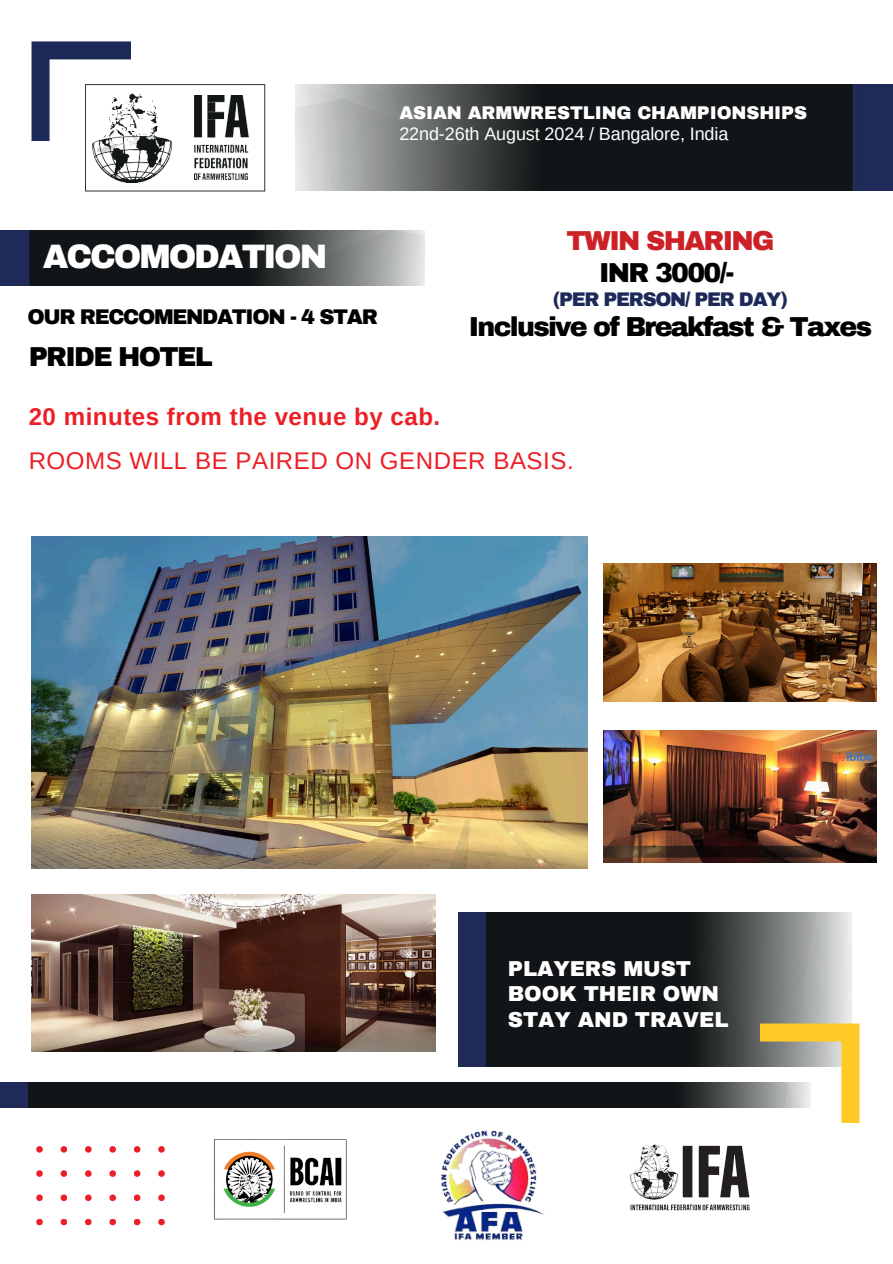
<style>
.page{position:relative;width:893px;height:1264px;background:#fff}
.page>*{position:absolute;margin:0;border:0;box-sizing:border-box;transform-origin:0 0}
.t1{font:900 33.15px "Archivo";letter-spacing:-.065em;color:#fff}
.t2{font:900 26.85px "Archivo";letter-spacing:-.065em;color:#000}
.t3{font:900 26.85px/31.5px "Archivo";letter-spacing:-.065em;color:#cd2128;text-align:center}
.t4{font:24.15px/43.8px "Arimo";letter-spacing:.02em;color:#ec1f26}
.t5{font:900 21.15px/25.3px "Archivo";letter-spacing:-.005em;color:#fff}
.t6{font:900 20.85px "Archivo";letter-spacing:-.065em;color:#000}
.t7{font:900 19.35px "Archivo";letter-spacing:-.065em;color:#1d2a59}
.t8{font:18px "Arimo";letter-spacing:-.005em;color:#fff}
.t9{font:900 18px "Archivo";letter-spacing:-.005em;color:#fff}
.s1{color:#000}
.s2{font-weight:700}
</style>
<div class="page">
<img style="left:0;top:1082px;width:759px;height:25px">
<img style="left:295px;top:85px;width:597px;height:105px">
<img style="left:458px;top:912px;width:392px;height:154px">
<svg style="left:759px;top:1023px;width:100px;height:100px"></svg>
<svg style="left:36px;top:1219px;width:7px;height:6px"></svg>
<svg style="left:36px;top:1194px;width:7px;height:7px"></svg>
<svg style="left:36px;top:1170px;width:7px;height:6px"></svg>
<svg style="left:36px;top:1146px;width:7px;height:6px"></svg>
<svg style="left:61px;top:1219px;width:6px;height:6px"></svg>
<svg style="left:61px;top:1194px;width:6px;height:7px"></svg>
<svg style="left:61px;top:1170px;width:6px;height:6px"></svg>
<svg style="left:61px;top:1146px;width:6px;height:6px"></svg>
<svg style="left:85px;top:1219px;width:7px;height:6px"></svg>
<svg style="left:85px;top:1194px;width:7px;height:7px"></svg>
<svg style="left:85px;top:1170px;width:7px;height:6px"></svg>
<svg style="left:85px;top:1146px;width:7px;height:6px"></svg>
<svg style="left:109px;top:1219px;width:7px;height:6px"></svg>
<svg style="left:109px;top:1194px;width:7px;height:7px"></svg>
<svg style="left:109px;top:1170px;width:7px;height:6px"></svg>
<svg style="left:109px;top:1146px;width:7px;height:6px"></svg>
<svg style="left:134px;top:1219px;width:6px;height:6px"></svg>
<svg style="left:134px;top:1194px;width:6px;height:7px"></svg>
<svg style="left:134px;top:1170px;width:6px;height:6px"></svg>
<svg style="left:134px;top:1146px;width:6px;height:6px"></svg>
<svg style="left:158px;top:1219px;width:7px;height:6px"></svg>
<svg style="left:158px;top:1194px;width:7px;height:7px"></svg>
<svg style="left:158px;top:1170px;width:7px;height:6px"></svg>
<svg style="left:158px;top:1146px;width:7px;height:6px"></svg>
<svg style="left:32px;top:41px;width:233px;height:150px"></svg>
<img style="left:92px;top:114px;width:79px;height:69px">
<img style="left:0;top:230px;width:424px;height:55px">
<img style="left:214px;top:1139px;width:133px;height:81px">
<img style="left:629px;top:1144px;width:121px;height:67px">
<img style="left:32px;top:536px;width:555px;height:332px">
<img style="left:603px;top:563px;width:272px;height:138px">
<img style="left:603px;top:730px;width:272px;height:132px">
<img style="left:32px;top:894px;width:403px;height:157px">
<img style="left:440px;top:1130px;width:104px;height:110px">
<p class="t9" style="left:399px;top:103px;width:409px">ASIAN ARMWRESTLING CHAMPIONSHIPS</p>
<p class="t8" style="left:399px;top:124px;width:330px">22nd-26th August 2024 / Bangalore, India</p>
<p class="t1" style="left:43px;top:239px;width:286px">ACCOMODATION</p>
<p class="t6" style="left:27px;top:306px;width:352px">OUR RECCOMENDATION - 4 STAR</p>
<h5 class="t2" style="left:29px;top:342px;width:185px">PRIDE HOTEL</h5>
<p class="t3" style="left:566px;top:225px;width:209px">TWIN SHARING<br><span class="s1">INR 3000/-</span></p>
<p class="t7" style="left:552px;top:289px;width:236px">(PER PERSON/ PER DAY)</p>
<p class="t2" style="left:468px;top:312px;width:404px">Inclusive of Breakfast &amp; Taxes</p>
<p class="t4" style="left:29px;top:394px;width:546px"><span class="s2">20 minutes from the venue by cab.<br></span>ROOMS WILL BE PAIRED ON GENDER BASIS.</p>
<p class="t5" style="left:507px;top:956px;width:222px">PLAYERS MUST<br>BOOK THEIR OWN<br>STAY AND TRAVEL</p>
</div>
